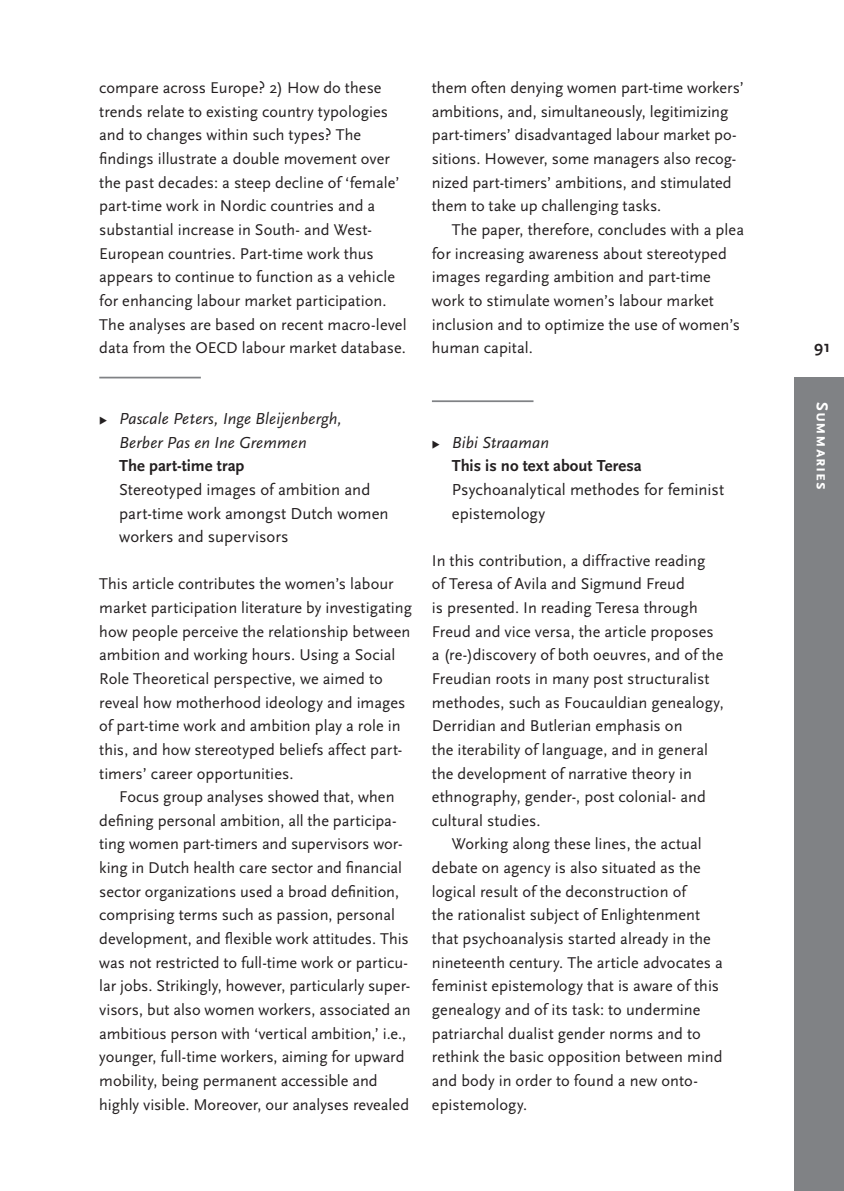
<style>
.page{position:relative;width:844px;height:1191px;background:#fff}
.page>*{position:absolute;margin:0;border:0;box-sizing:border-box;transform-origin:0 0}
.t1{font:16.62px/23.6px "Scala Sans";letter-spacing:.005em;color:#231f20}
.t2{font:italic 16.62px/23.6px "Scala Sans";letter-spacing:.005em;color:#231f20}
.t3{font:700 16.62px "Scala Sans";color:#231f20}
.t4{font:700 16.62px "Scala Sans Caps";letter-spacing:.045em;color:#fff}
.t5{font:16.28px/23.6px "Scala Sans";color:#231f20}
</style>
<div class="page">
<div style="left:794px;top:377px;width:49px;height:814px;background:#808285"></div>
<hr style="left:99px;top:377px;width:102px;height:1px;background:#808285">
<hr style="left:432px;top:400px;width:101px;height:2px;background:#808285">
<p class="t5" style="left:99px;top:76px;width:309px">compare across Europe? 2) How do these trends relate to existing country typologies and to changes within such types? The findings illustrate a double movement over the past decades: a steep decline of ‘female’ part-time work in Nordic countries and a substantial increase in South- and West-European countries. Part-time work thus appears to continue to function as a vehicle for enhancing labour market participation.<br>The analyses are based on recent macro-level data from the OECD labour market database.</p>
<p class="t5" style="left:432px;top:76px;width:313px">them often denying women part-time workers’ ambitions, and, simultaneously, legitimizing part-timers’ disadvantaged labour market po&shy;sitions. However, some managers also recog&shy;nized part-timers’ ambitions, and stimulated them to take up challenging tasks.</p>
<p class="t5" style="left:432px;top:218px;width:313px;text-indent:20px">The paper, therefore, concludes with a plea for increasing awareness about stereotyped images regarding ambition and part-time work to stimulate women’s labour market inclusion and to optimize the use of women’s human capital.</p>
<p class="t2" style="left:119px;top:407px;width:224px">Pascale Peters, Inge Bleijenbergh,<br>Berber Pas en Ine Gremmen</p>
<p class="t3" style="left:119px;top:457px;width:127px">The part-time trap</p>
<p class="t1" style="left:119px;top:478px;width:271px">Stereotyped images of ambition and part-time work amongst Dutch women workers and supervisors</p>
<p class="t5" style="left:99px;top:572px;width:314px">This article contributes the women’s labour market participation literature by investigating how people perceive the relationship between ambition and working hours. Using a Social Role Theoretical perspective, we aimed to reveal how motherhood ideology and images of part-time work and ambition play a role in this, and how stereotyped beliefs affect part&shy;timers’ career opportunities.</p>
<p class="t5" style="left:99px;top:785px;width:313px;text-indent:20px">Focus group analyses showed that, when defining personal ambition, all the participa&shy;ting women part-timers and supervisors wor&shy;king in Dutch health care sector and financial sector organizations used a broad definition, comprising terms such as passion, personal development, and flexible work attitudes. This was not restricted to full-time work or particu&shy;lar jobs. Strikingly, however, particularly super&shy;visors, but also women workers, associated an ambitious person with ‘vertical ambition,’ i.e., younger, full-time workers, aiming for upward mobility, being permanent accessible and highly visible. Moreover, our analyses revealed</p>
<p class="t2" style="left:451px;top:431px;width:99px">Bibi Straaman</p>
<p class="t3" style="left:451px;top:457px;width:191px">This is no text about Teresa</p>
<p class="t1" style="left:451px;top:478px;width:274px">Psychoanalytical methodes for feminist epistemology</p>
<p class="t5" style="left:432px;top:549px;width:293px">In this contribution, a diffractive reading<br>of Teresa of Avila and Sigmund Freud<br>is presented. In reading Teresa through Freud and vice versa, the article proposes a (re-)discovery of both oeuvres, and of the Freudian roots in many post structuralist methodes, such as Foucauldian genealogy, Derridian and Butlerian emphasis on<br>the iterability of language, and in general the development of narrative theory in ethnography, gender-, post colonial- and cultural studies.</p>
<p class="t5" style="left:432px;top:832px;width:292px;text-indent:20px">Working along these lines, the actual debate on agency is also situated as the logical result of the deconstruction of<br>the rationalist subject of Enlightenment that psychoanalysis started already in the nineteenth century. The article advocates a feminist epistemology that is aware of this genealogy and of its task: to undermine patriarchal dualist gender norms and to rethink the basic opposition between mind and body in order to found a new onto&shy;epistemology.</p>
<p class="t3" style="left:814px;top:337px;width:18px">91</p>
<p class="t4" style="left:831px;top:402px;width:90px;rotate:90deg">Summaries</p>
</div>
